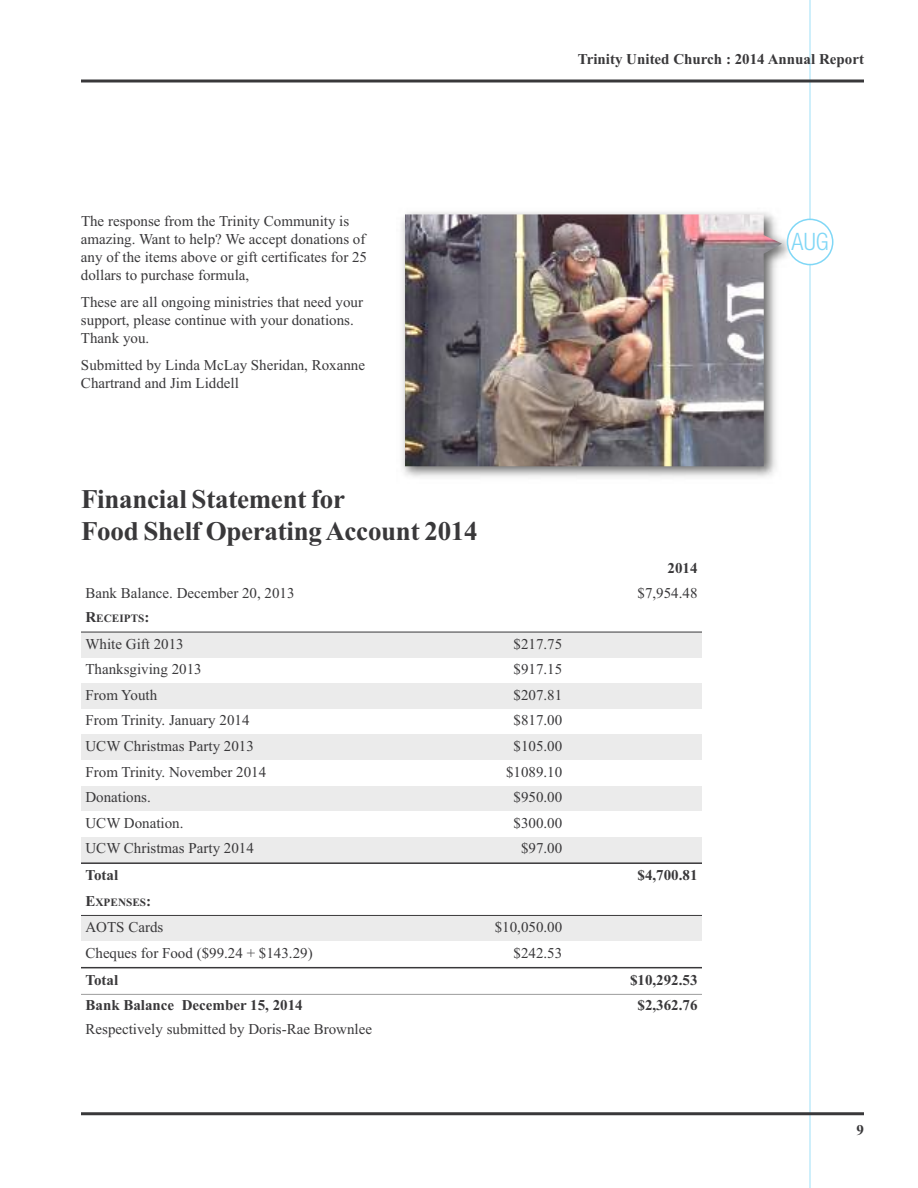
<style>
.page{position:relative;width:918px;height:1188px;background:#fff}
.page>*{position:absolute;margin:0;border:0;box-sizing:border-box;transform-origin:0 0}
.t1{font:700 27px/32.4px "Times New Roman";letter-spacing:-.01em;color:#39383a}
.t2{font:300 condensed 24px "Helvetica Neue LT Std";color:#80d7f6}
.t3{font:15px/18px "Times New Roman";color:#39383a}
.t4{font:700 15px "Times New Roman";color:#39383a}
.t5{font:700 11.25px "Times New Roman";color:#39383a}
.s1{font-size:15px}
</style>
<div class="page">
<hr style="left:809px;top:0;width:2px;height:1188px;background:#bfebfa">
<div style="left:81px;top:632px;width:347px;height:26px;background:#ebebeb"></div>
<div style="left:428px;top:632px;width:139px;height:26px;background:#ebebeb"></div>
<div style="left:567px;top:632px;width:135px;height:26px;background:#ebebeb"></div>
<div style="left:81px;top:684px;width:347px;height:25px;background:#ebebeb"></div>
<div style="left:428px;top:684px;width:139px;height:25px;background:#ebebeb"></div>
<div style="left:567px;top:684px;width:135px;height:25px;background:#ebebeb"></div>
<div style="left:81px;top:735px;width:347px;height:25px;background:#ebebeb"></div>
<div style="left:428px;top:735px;width:139px;height:25px;background:#ebebeb"></div>
<div style="left:567px;top:735px;width:135px;height:25px;background:#ebebeb"></div>
<div style="left:81px;top:786px;width:347px;height:25px;background:#ebebeb"></div>
<div style="left:428px;top:786px;width:139px;height:25px;background:#ebebeb"></div>
<div style="left:567px;top:786px;width:135px;height:25px;background:#ebebeb"></div>
<div style="left:81px;top:837px;width:347px;height:26px;background:#ebebeb"></div>
<div style="left:428px;top:837px;width:139px;height:26px;background:#ebebeb"></div>
<div style="left:567px;top:837px;width:135px;height:26px;background:#ebebeb"></div>
<div style="left:81px;top:915px;width:347px;height:26px;background:#ebebeb"></div>
<div style="left:428px;top:915px;width:139px;height:26px;background:#ebebeb"></div>
<div style="left:567px;top:915px;width:135px;height:26px;background:#ebebeb"></div>
<hr style="left:81px;top:632px;width:621px;height:1px;background:#39383a">
<hr style="left:81px;top:862px;width:621px;height:2px;background:#39383a">
<hr style="left:81px;top:915px;width:621px;height:1px;background:#39383a">
<hr style="left:81px;top:967px;width:621px;height:1px;background:#39383a">
<hr style="left:81px;top:994px;width:621px;height:1px;background:#9c9c9c">
<hr style="left:81px;top:1112px;width:783px;height:3px;background:#39383a">
<hr style="left:81px;top:80px;width:783px;height:2px;background:#39383a">
<img style="left:401px;top:212px;width:386px;height:265px">
<img style="left:405px;top:214px;width:377px;height:252px">
<svg style="left:787px;top:219px;width:46px;height:46px"></svg>
<p class="t3" style="left:81px;top:212px;width:288px">The response from the Trinity Community is amazing. Want to help? We accept donations of any of the items above or gift certificates for 25 dollars to purchase formula,</p>
<p class="t3" style="left:81px;top:293px;width:284px">These are all ongoing ministries that need your support, please continue with your donations.<br>Thank you.</p>
<p class="t3" style="left:81px;top:356px;width:286px">Submitted by Linda McLay Sheridan, Roxanne<br>Chartrand and Jim Liddell</p>
<h1 class="t1" style="left:81px;top:482px;width:398px">Financial Statement for<br>Food Shelf OperatingAccount 2014</h1>
<p class="t4" style="left:578px;top:50px;width:288px">Trinity United Church : 2014 Annual Report</p>
<h2 class="t2" style="left:792px;top:233px;width:39px">AUG</h2>
<p class="t4" style="left:668px;top:560px;width:31px">2014</p>
<p class="t3" style="left:86px;top:584px;width:211px">Bank Balance. December 20, 2013</p>
<p class="t3" style="left:638px;top:584px;width:61px">$7,954.48</p>
<p class="t5" style="left:86px;top:612px;width:65px"><span class="s1">R</span>ECEIPTS<span class="s1">:</span></p>
<p class="t3" style="left:86px;top:635px;width:100px">White Gift 2013</p>
<p class="t3" style="left:514px;top:635px;width:50px">$217.75</p>
<p class="t3" style="left:86px;top:660px;width:118px">Thanksgiving 2013</p>
<p class="t3" style="left:514px;top:660px;width:50px">$917.15</p>
<p class="t3" style="left:86px;top:686px;width:73px">From Youth</p>
<p class="t3" style="left:514px;top:686px;width:50px">$207.81</p>
<p class="t3" style="left:86px;top:711px;width:166px">From Trinity. January 2014</p>
<p class="t3" style="left:514px;top:711px;width:50px">$817.00</p>
<p class="t3" style="left:86px;top:737px;width:170px">UCW Christmas Party 2013</p>
<p class="t3" style="left:514px;top:737px;width:50px">$105.00</p>
<p class="t3" style="left:86px;top:762px;width:182px">From Trinity. November 2014</p>
<p class="t3" style="left:506px;top:762px;width:58px">$1089.10</p>
<p class="t3" style="left:86px;top:788px;width:67px">Donations.</p>
<p class="t3" style="left:514px;top:788px;width:50px">$950.00</p>
<p class="t3" style="left:86px;top:814px;width:100px">UCW Donation.</p>
<p class="t3" style="left:514px;top:814px;width:50px">$300.00</p>
<p class="t3" style="left:86px;top:839px;width:170px">UCW Christmas Party 2014</p>
<p class="t3" style="left:521px;top:839px;width:43px">$97.00</p>
<p class="t4" style="left:86px;top:866px;width:34px">Total</p>
<p class="t4" style="left:638px;top:866px;width:61px">$4,700.81</p>
<p class="t5" style="left:86px;top:895px;width:67px"><span class="s1">E</span>XPENSES<span class="s1">:</span></p>
<p class="t3" style="left:86px;top:918px;width:79px">AOTS Cards</p>
<p class="t3" style="left:495px;top:918px;width:69px">$10,050.00</p>
<p class="t3" style="left:86px;top:944px;width:229px">Cheques for Food ($99.24 + $143.29)</p>
<p class="t3" style="left:514px;top:944px;width:50px">$242.53</p>
<p class="t4" style="left:86px;top:971px;width:34px">Total</p>
<p class="t4" style="left:630px;top:971px;width:69px">$10,292.53</p>
<p class="t4" style="left:86px;top:996px;width:219px">Bank Balance December 15, 2014</p>
<p class="t4" style="left:638px;top:996px;width:61px">$2,362.76</p>
<p class="t3" style="left:86px;top:1020px;width:288px">Respectively submitted by Doris-Rae Brownlee</p>
<p class="t4" style="left:856px;top:1121px;width:9px">9</p>
</div>
